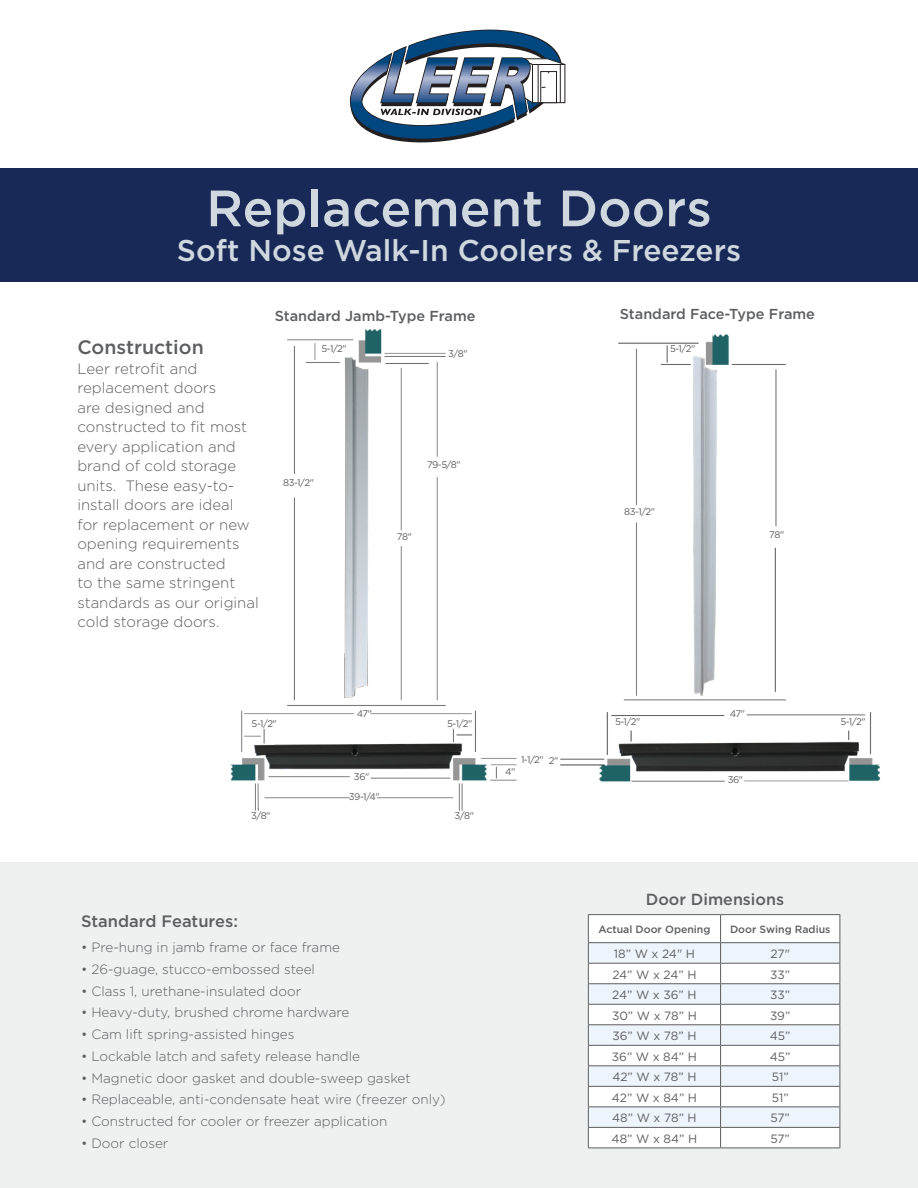
<style>
.page{position:relative;width:918px;height:1188px;background:#fff}
.page>*{position:absolute;margin:0;border:0;box-sizing:border-box;transform-origin:0 0}
.t1{font:500 51px "Gotham";color:#cfd8de}
.t2{font:500 30px "Gotham";color:#cfd8de}
.t3{font:500 19.5px "Gotham";color:#5d5e60}
.t4{font:500 16.5px "Gotham";color:#5d5e60}
.t5{font:500 16.05px "Gotham";color:#5d5e60}
.t6{font:300 15px/19.5px "Gotham";color:#5d5e60}
.t7{font:500 14.4px "Gotham";color:#5d5e60}
.t8{font:300 13.5px "Gotham";color:#5d5e60}
.t9{font:12px "Gotham";color:#5d5e60}
.t10{font:500 10.5px "Gotham";color:#5d5e60}
.t11{font:9.6px/19.8px "Gotham";letter-spacing:-.055em;color:#5d5e60;text-align:center}
</style>
<div class="page">
<div style="left:0;top:863px;width:918px;height:325px;background:#eff0f0"></div>
<svg style="left:349px;top:29px;width:217px;height:114px"></svg>
<div style="left:589px;top:915px;width:251px;height:233px;background:#fff"></div>
<svg style="left:589px;top:943px;width:251px;height:184px;fill:#eef4fb"></svg>
<hr style="left:588px;top:914px;width:133px;height:1px;background:#5d5e60">
<hr style="left:721px;top:914px;width:119px;height:1px;background:#5d5e60">
<hr style="left:588px;top:942px;width:133px;height:1px;background:#5d5e60">
<hr style="left:721px;top:942px;width:119px;height:1px;background:#5d5e60">
<hr style="left:588px;top:963px;width:133px;height:1px;background:#5d5e60">
<hr style="left:721px;top:963px;width:119px;height:1px;background:#5d5e60">
<hr style="left:588px;top:983px;width:133px;height:1px;background:#5d5e60">
<hr style="left:721px;top:983px;width:119px;height:1px;background:#5d5e60">
<hr style="left:588px;top:1004px;width:133px;height:1px;background:#5d5e60">
<hr style="left:721px;top:1004px;width:119px;height:1px;background:#5d5e60">
<hr style="left:588px;top:1024px;width:133px;height:1px;background:#5d5e60">
<hr style="left:721px;top:1024px;width:119px;height:1px;background:#5d5e60">
<hr style="left:588px;top:1045px;width:133px;height:1px;background:#5d5e60">
<hr style="left:721px;top:1045px;width:119px;height:1px;background:#5d5e60">
<hr style="left:588px;top:1065px;width:133px;height:1px;background:#5d5e60">
<hr style="left:721px;top:1065px;width:119px;height:1px;background:#5d5e60">
<hr style="left:588px;top:1086px;width:133px;height:1px;background:#5d5e60">
<hr style="left:721px;top:1086px;width:119px;height:1px;background:#5d5e60">
<hr style="left:588px;top:1107px;width:133px;height:1px;background:#5d5e60">
<hr style="left:721px;top:1107px;width:119px;height:1px;background:#5d5e60">
<hr style="left:588px;top:1127px;width:133px;height:1px;background:#5d5e60">
<svg style="left:588px;top:915px;width:1px;height:233px"></svg>
<hr style="left:721px;top:1127px;width:119px;height:1px;background:#5d5e60">
<svg style="left:720px;top:915px;width:1px;height:233px"></svg>
<svg style="left:840px;top:915px;width:1px;height:233px"></svg>
<hr style="left:588px;top:1148px;width:133px;height:1px;background:#5d5e60">
<hr style="left:721px;top:1148px;width:119px;height:1px;background:#5d5e60">
<img style="left:547px;top:124px;width:340px;height:739px">
<div style="left:0;top:168px;width:918px;height:114px;background:#182958"></div>
<img style="left:287px;top:329px;width:159px;height:367px">
<img style="left:230px;top:696px;width:287px;height:115px">
<h1 class="t1" style="left:206px;top:179px;width:507px">Replacement Doors</h1>
<h2 class="t2" style="left:177px;top:233px;width:566px">Soft Nose Walk-In Coolers &amp; Freezers</h2>
<h3 class="t3" style="left:77px;top:336px;width:128px">Construction</h3>
<p class="t6" style="left:77px;top:359px;width:183px">Leer retrofit and replacement doors<br>are designed and constructed to fit most every application and brand of cold storage units. These easy-to&shy;install doors are ideal<br>for replacement or new opening requirements and are constructed<br>to the same stringent standards as our original cold storage doors.</p>
<p class="t7" style="left:275px;top:308px;width:202px">Standard Jamb-Type Frame</p>
<p class="t11" style="left:322px;top:339px;width:27px">5-1/2"</p>
<p class="t11" style="left:283px;top:473px;width:32px">83-1/2"</p>
<p class="t11" style="left:448px;top:344px;width:21px">3/8"</p>
<p class="t11" style="left:427px;top:455px;width:35px">79-5/8"</p>
<p class="t11" style="left:397px;top:526px;width:16px">78"</p>
<p class="t11" style="left:357px;top:704px;width:17px">47"</p>
<p class="t11" style="left:252px;top:713px;width:27px">5-1/2"</p>
<p class="t11" style="left:447px;top:713px;width:27px">5-1/2"</p>
<p class="t11" style="left:349px;top:766px;width:32px">36"<br>39-1/4"</p>
<p class="t11" style="left:251px;top:805px;width:21px">3/8"</p>
<p class="t11" style="left:455px;top:805px;width:21px">3/8"</p>
<p class="t11" style="left:521px;top:750px;width:24px">1-1/2"</p>
<p class="t11" style="left:549px;top:750px;width:11px">2"</p>
<p class="t11" style="left:505px;top:761px;width:12px">4"</p>
<p class="t4" style="left:81px;top:912px;width:158px">Standard Features:</p>
<p class="t8" style="left:81px;top:940px;width:261px">• Pre-hung in jamb frame or face frame</p>
<p class="t8" style="left:81px;top:962px;width:235px">• 26-guage, stucco-embossed steel</p>
<p class="t8" style="left:81px;top:983px;width:222px">• Class 1, urethane-insulated door</p>
<p class="t8" style="left:81px;top:1005px;width:270px">• Heavy-duty, brushed chrome hardware</p>
<p class="t8" style="left:81px;top:1027px;width:215px">• Cam lift spring-assisted hinges</p>
<p class="t8" style="left:81px;top:1049px;width:281px">• Lockable latch and safety release handle</p>
<p class="t8" style="left:81px;top:1070px;width:331px">• Magnetic door gasket and double-sweep gasket</p>
<p class="t8" style="left:81px;top:1092px;width:366px">• Replaceable, anti-condensate heat wire (freezer only)</p>
<p class="t8" style="left:81px;top:1114px;width:308px">• Constructed for cooler or freezer application</p>
<p class="t8" style="left:81px;top:1136px;width:89px">• Door closer</p>
<p class="t7" style="left:620px;top:305px;width:197px">Standard Face-Type Frame</p>
<p class="t11" style="left:670px;top:339px;width:27px">5-1/2"</p>
<p class="t11" style="left:624px;top:501px;width:32px">83-1/2"</p>
<p class="t11" style="left:769px;top:524px;width:16px">78"</p>
<p class="t11" style="left:730px;top:704px;width:17px">47"</p>
<p class="t11" style="left:615px;top:712px;width:27px">5-1/2"</p>
<p class="t11" style="left:840px;top:712px;width:27px">5-1/2"</p>
<p class="t11" style="left:728px;top:769px;width:17px">36"</p>
<p class="t5" style="left:646px;top:890px;width:140px">Door Dimensions</p>
<p class="t10" style="left:598px;top:923px;width:114px">Actual Door Opening</p>
<p class="t10" style="left:730px;top:923px;width:102px">Door Swing Radius</p>
<p class="t9" style="left:614px;top:947px;width:83px">18” W x 24" H</p>
<p class="t9" style="left:771px;top:947px;width:21px">27"</p>
<p class="t9" style="left:612px;top:968px;width:86px">24” W x 24” H</p>
<p class="t9" style="left:770px;top:968px;width:22px">33”</p>
<p class="t9" style="left:612px;top:988px;width:86px">24” W x 36” H</p>
<p class="t9" style="left:770px;top:988px;width:22px">33”</p>
<p class="t9" style="left:612px;top:1009px;width:86px">30” W x 78” H</p>
<p class="t9" style="left:770px;top:1009px;width:22px">39”</p>
<p class="t9" style="left:612px;top:1029px;width:86px">36” W x 78” H</p>
<p class="t9" style="left:770px;top:1029px;width:22px">45”</p>
<p class="t9" style="left:612px;top:1050px;width:87px">36” W x 84” H</p>
<p class="t9" style="left:770px;top:1050px;width:22px">45”</p>
<p class="t9" style="left:612px;top:1070px;width:86px">42” W x 78” H</p>
<p class="t9" style="left:772px;top:1070px;width:18px">51”</p>
<p class="t9" style="left:612px;top:1091px;width:87px">42” W x 84” H</p>
<p class="t9" style="left:772px;top:1091px;width:18px">51”</p>
<p class="t9" style="left:612px;top:1111px;width:86px">48” W x 78” H</p>
<p class="t9" style="left:771px;top:1111px;width:21px">57”</p>
<p class="t9" style="left:612px;top:1132px;width:87px">48” W x 84” H</p>
<p class="t9" style="left:771px;top:1132px;width:21px">57”</p>
</div>
